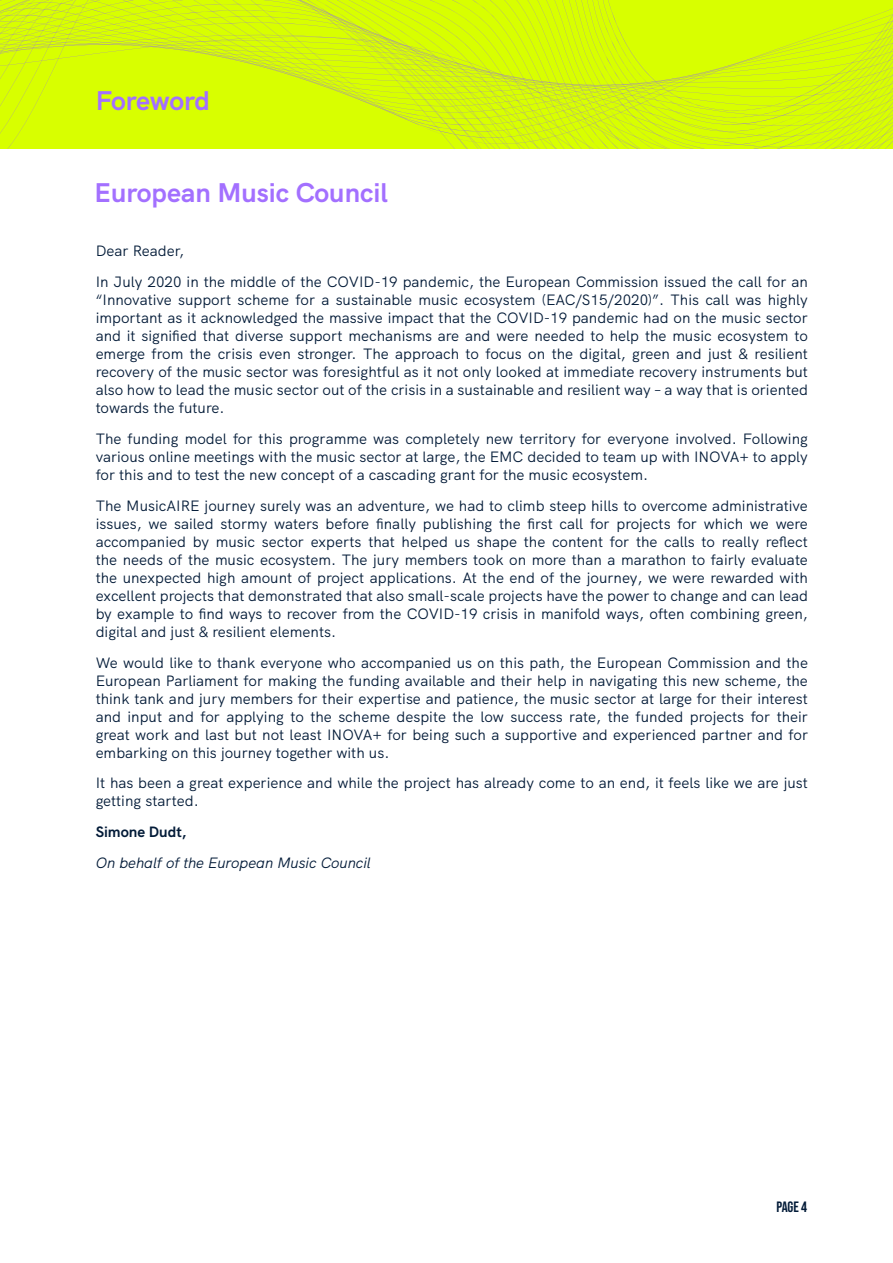
<style>
.page{position:relative;width:893px;height:1263px;background:#fff}
.page>*{position:absolute;margin:0;border:0;box-sizing:border-box;transform-origin:0 0}
.t1{font:700 27px "HK Grotesk";color:#a370ff}
.t2{font:15px/18px "HK Grotesk";color:#031b38;text-align:justify}
.t3{font:italic 15px "HK Grotesk";color:#031b38}
.t4{font:700 15px "HK Grotesk";color:#031b38}
.t5{font:700 15px "Bebas Neue Pro";color:#031b38}
</style>
<div class="page">
<svg style="left:0;top:0;width:893px;height:149px;background:#d5f809"></svg>
<p class="t1" style="left:96px;top:80px;width:116px">Foreword</p>
<p class="t1" style="left:95px;top:172px;width:295px">European Music Council</p>
<p class="t2" style="left:96px;top:241px;width:90px">Dear Reader,</p>
<p class="t2" style="left:96px;top:272px;width:714px">In July 2020 in the middle of the COVID-19 pandemic, the European Commission issued the call for an “Innovative support scheme for a sustainable music ecosystem (EAC/S15/2020)”. This call was highly important as it acknowledged the massive impact that the COVID-19 pandemic had on the music sector and it signified that diverse support mechanisms are and were needed to help the music ecosystem to emerge from the crisis even stronger. The approach to focus on the digital, green and just &amp; resilient recovery of the music sector was foresightful as it not only looked at immediate recovery instruments but also how to lead the music sector out of the crisis in a sustainable and resilient way – a way that is oriented towards the future.</p>
<p class="t2" style="left:96px;top:428px;width:714px">The funding model for this programme was completely new territory for everyone involved. Following various online meetings with the music sector at large, the EMC decided to team up with INOVA+ to apply for this and to test the new concept of a cascading grant for the music ecosystem.</p>
<p class="t2" style="left:96px;top:495px;width:714px">The MusicAIRE journey surely was an adventure, we had to climb steep hills to overcome administrative issues, we sailed stormy waters before finally publishing the first call for projects for which we were accompanied by music sector experts that helped us shape the content for the calls to really reflect the needs of the music ecosystem. The jury members took on more than a marathon to fairly evaluate the unexpected high amount of project applications. At the end of the journey, we were rewarded with excellent projects that demonstrated that also small-scale projects have the power to change and can lead by example to find ways to recover from the COVID-19 crisis in manifold ways, often combining green, digital and just &amp; resilient elements.</p>
<p class="t2" style="left:96px;top:652px;width:714px">We would like to thank everyone who accompanied us on this path, the European Commission and the European Parliament for making the funding available and their help in navigating this new scheme, the think tank and jury members for their expertise and patience, the music sector at large for their interest and input and for applying to the scheme despite the low success rate, the funded projects for their great work and last but not least INOVA+ for being such a supportive and experienced partner and for embarking on this journey together with us.</p>
<p class="t2" style="left:96px;top:773px;width:714px">It has been a great experience and while the project has already come to an end, it feels like we are just getting started.</p>
<p class="t4" style="left:96px;top:820px;width:92px">Simone Dudt,</p>
<p class="t3" style="left:96px;top:851px;width:277px">On behalf of the European Music Council</p>
<p class="t5" style="left:776px;top:1198px;width:32px">PAGE 4</p>
</div>
